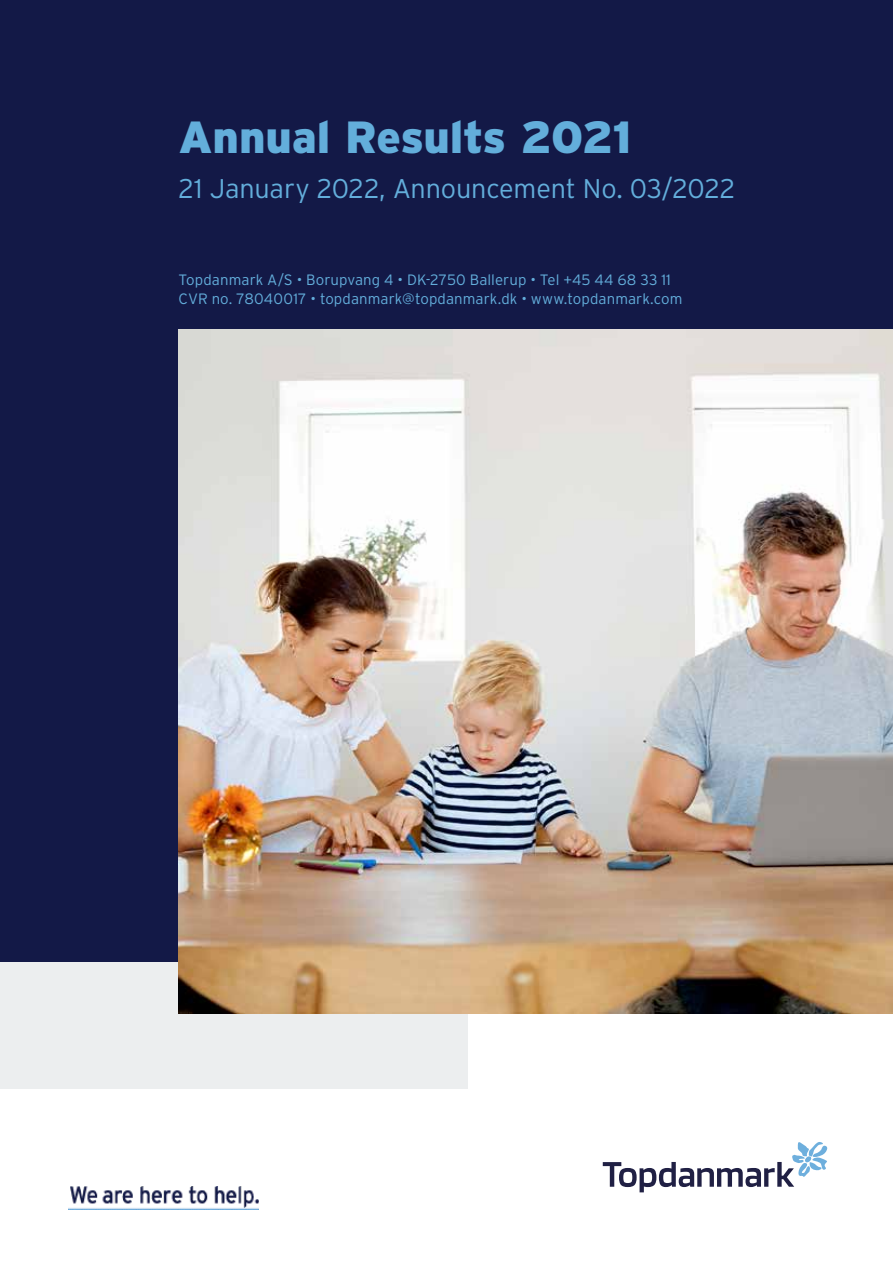
<style>
.page{position:relative;width:893px;height:1263px;background:#fff}
.page>*{position:absolute;margin:0;border:0;box-sizing:border-box;transform-origin:0 0}
.t1{font:900 45px "Interstate";letter-spacing:-.01em;color:#63aedb}
.t2{font:300 27px "Interstate";letter-spacing:-.005em;color:#63aedb}
.t3{font:300 15px/19.5px "Interstate";letter-spacing:.005em;color:#63aedb}
</style>
<div class="page">
<div style="left:0;top:915px;width:468px;height:174px;background:#eceeef"></div>
<div style="left:0;top:0;width:893px;height:961px;background:#131947"></div>
<img style="left:179px;top:330px;width:714px;height:684px">
<svg style="left:603px;top:1142px;width:225px;height:50px"></svg>
<img style="left:68px;top:1187px;width:190px;height:22px">
<h1 class="t1" style="left:179px;top:104px;width:454px">Annual Results 2021</h1>
<h2 class="t2" style="left:179px;top:169px;width:558px">21 January 2022, Announcement No. 03/2022</h2>
<p class="t3" style="left:179px;top:269px;width:505px">Topdanmark A/S • Borupvang 4 • DK-2750 Ballerup • Tel +45 44 68 33 11<br>CVR no. 78040017 • topdanmark@topdanmark.dk • www.topdanmark.com</p>
</div>
